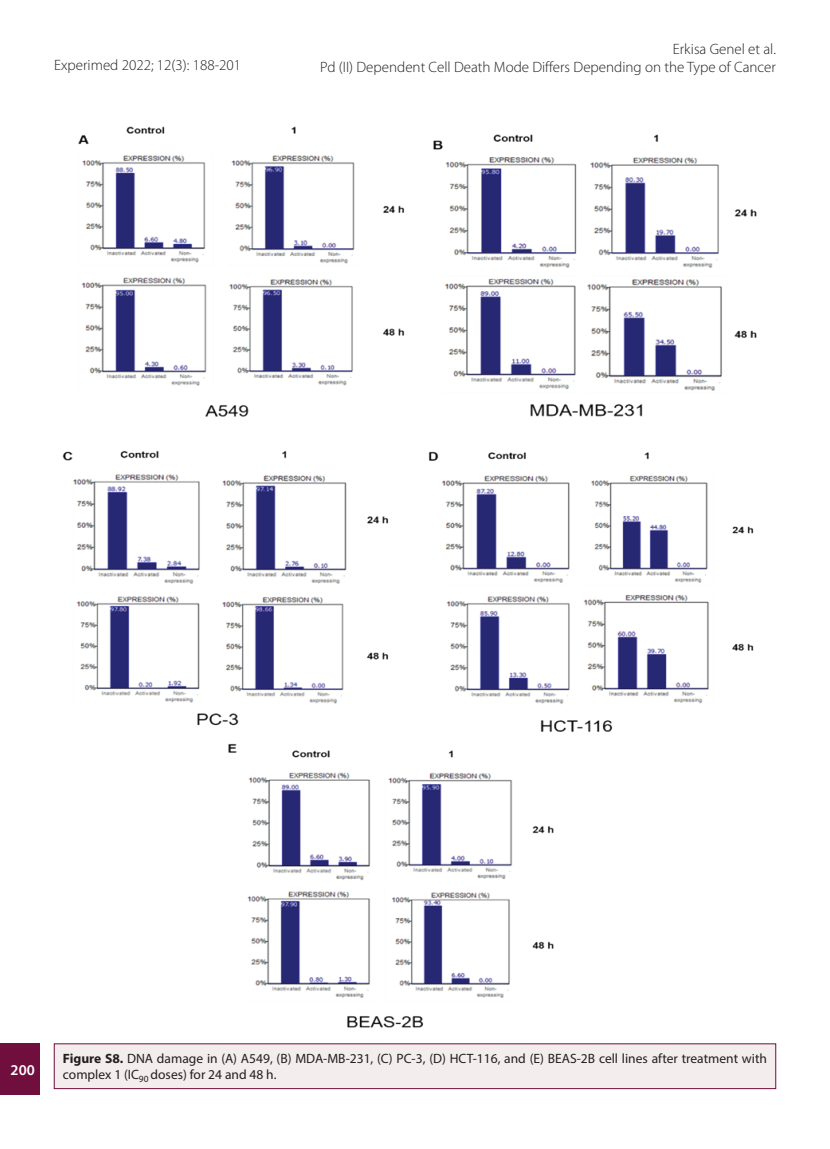
<style>
.page{position:relative;width:830px;height:1149px;background:#fff}
.page>*{position:absolute;margin:0;border:0;box-sizing:border-box;transform-origin:0 0}
.t1{font:300 15px/18px "Myriad Pro";color:#231f20;text-align:right}
.t2{font:600 15px "Myriad Pro";color:#fff}
.t3{font:13.5px/16.2px "Myriad Pro";color:#231f20}
.s1{font-weight:700}
</style>
<div class="page">
<div style="left:0;top:1042px;width:39px;height:52px;background:#700f3d"></div>
<img style="left:62px;top:126px;width:695px;height:902px">
<div style="left:54px;top:1043px;width:721px;height:45px;background:#f3eded"></div>
<p class="t1" style="left:54px;top:55px;width:189px">Experimed 2022; 12(3): 188-201</p>
<p class="t1" style="left:320px;top:40px;width:457px">Erkisa Genel et al.<br>Pd (II) Dependent Cell Death Mode Differs Depending on the Type of Cancer</p>
<p class="t2" style="left:11px;top:1059px;width:26px">200</p>
<p class="t3" style="left:63px;top:1049px;width:705px"><span class="s1">Figure S8.</span> DNA damage in (A) A549, (B) MDA-MB-231, (C) PC-3, (D) HCT-116, and (E) BEAS-2B cell lines after treatment with complex 1 (IC<sub>90</sub> doses) for 24 and 48 h.</p>
</div>
